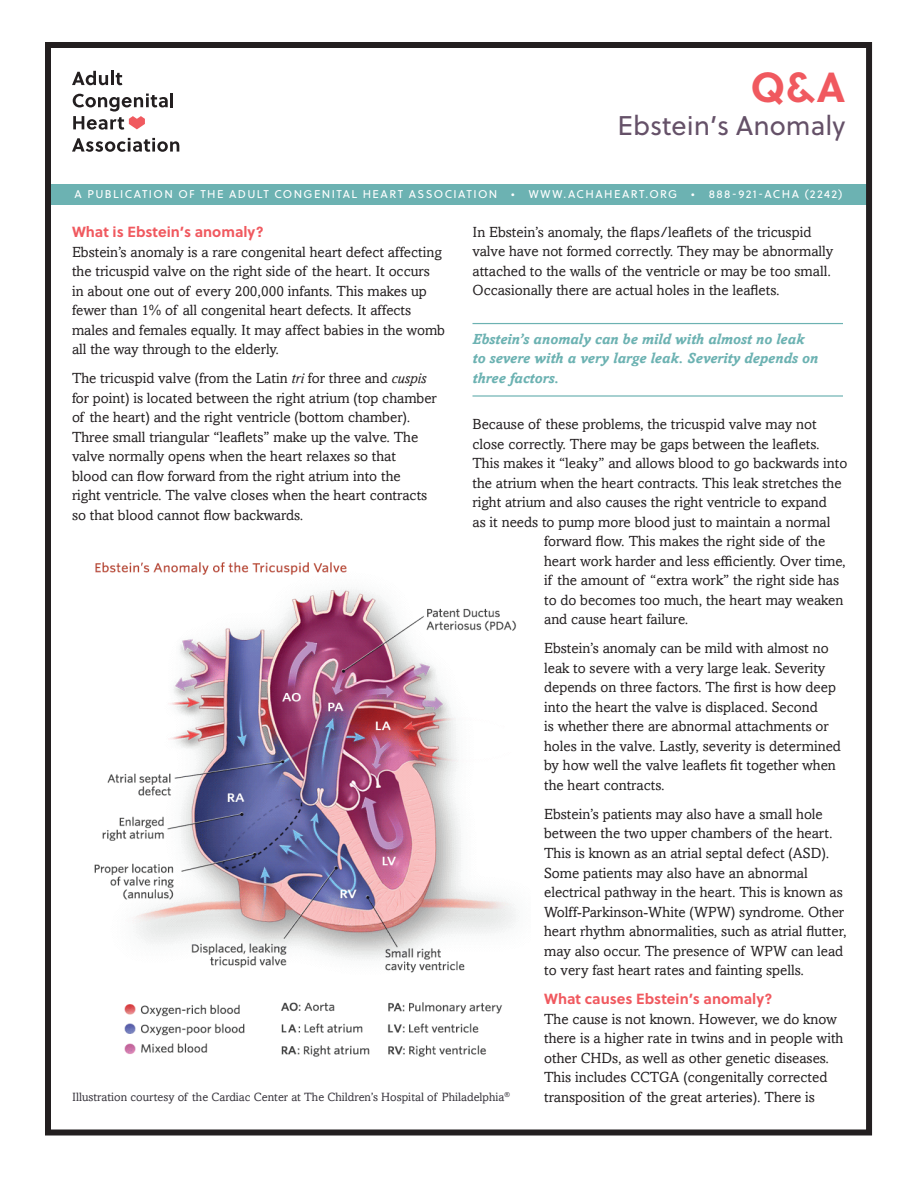
<style>
.page{position:relative;width:918px;height:1188px;background:#fff}
.page>*{position:absolute;margin:0;border:0;box-sizing:border-box;transform-origin:0 0}
.t1{font:700 42px "Soleil";color:#f0595f}
.t2{font:27px "Soleil";color:#655168}
.t3{font:14.7px/19.5px "Amasis";color:#231f20}
.t4{font:italic 700 14.7px/19.5px "Amasis";color:#6cb2b2}
.t5{font:700 14.7px "Soleil";color:#f0595f}
.t6{font:12px "Amasis";color:#38353d}
.t7{font:11.25px "Soleil";letter-spacing:.12em;color:#fff}
.s1{font-style:italic}
</style>
<div class="page">
<div style="left:50px;top:184px;width:821px;height:20px;background:#6cb2b2"></div>
<div style="left:45px;top:42px;width:827px;height:1094px;border:6px solid #231f20"></div>
<svg style="left:72px;top:71px;width:36px;height:14px"></svg>
<hr style="left:111px;top:71px;width:3px;height:14px;background:#231f20">
<svg style="left:116px;top:73px;width:6px;height:12px"></svg>
<svg style="left:72px;top:138px;width:107px;height:14px"></svg>
<svg style="left:73px;top:93px;width:100px;height:37px"></svg>
<hr style="left:472px;top:323px;width:371px;height:1px;background:#6cb2b2">
<hr style="left:472px;top:395px;width:371px;height:2px;background:#6cb2b2">
<img style="left:94px;top:562px;width:423px;height:495px">
<h1 class="t1" style="left:751px;top:55px;width:96px">Q&amp;A</h1>
<h2 class="t2" style="left:617px;top:106px;width:229px">Ebstein’s Anomaly</h2>
<p class="t7" style="left:75px;top:186px;width:769px">A PUBLICATION OF THE ADULT CONGENITAL HEART ASSOCIATION • WWW.ACHAHEART.ORG • 888-921-ACHA (2242)</p>
<p class="t3" style="left:472px;top:222px;width:362px">In Ebstein’s anomaly, the flaps/leaflets of the tricuspid valve have not formed correctly. They may be abnormally attached to the walls of the ventricle or may be too small.<br>Occasionally there are actual holes in the leaflets.</p>
<p class="t4" style="left:472px;top:329px;width:347px">Ebstein’s anomaly can be mild with almost no leak to severe with a very large leak. Severity depends on three factors.</p>
<p class="t3" style="left:472px;top:414px;width:346px">Because of these problems, the tricuspid valve may not</p>
<p class="t3" style="left:472px;top:434px;width:349px">close correctly. There may be gaps between the leaflets.</p>
<p class="t3" style="left:472px;top:453px;width:376px">This makes it “leaky” and allows blood to go backwards into</p>
<p class="t3" style="left:472px;top:473px;width:371px">the atrium when the heart contracts. This leak stretches the</p>
<p class="t3" style="left:472px;top:492px;width:356px">right atrium and also causes the right ventricle to expand</p>
<p class="t3" style="left:472px;top:512px;width:359px">as it needs to pump more blood just to maintain a normal</p>
<p class="t3" style="left:544px;top:531px;width:283px">forward flow. This makes the right side of the</p>
<p class="t3" style="left:544px;top:551px;width:303px">heart work harder and less efficiently. Over time,</p>
<p class="t3" style="left:544px;top:570px;width:297px">if the amount of “extra work” the right side has</p>
<p class="t3" style="left:544px;top:590px;width:301px">to do becomes too much, the heart may weaken</p>
<p class="t3" style="left:544px;top:609px;width:146px">and cause heart failure.</p>
<p class="t3" style="left:544px;top:639px;width:298px">Ebstein’s anomaly can be mild with almost no leak to severe with a very large leak. Severity depends on three factors. The first is how deep into the heart the valve is displaced. Second<br>is whether there are abnormal attachments or holes in the valve. Lastly, severity is determined by how well the valve leaflets fit together when the heart contracts.</p>
<p class="t3" style="left:544px;top:804px;width:304px">Ebstein’s patients may also have a small hole between the two upper chambers of the heart.<br>This is known as an atrial septal defect (ASD).<br>Some patients may also have an abnormal electrical pathway in the heart. This is known as Wolff-Parkinson-White (WPW) syndrome. Other heart rhythm abnormalities, such as atrial flutter, may also occur. The presence of WPW can lead to very fast heart rates and fainting spells.</p>
<p class="t5" style="left:544px;top:988px;width:230px">What causes Ebstein’s anomaly?</p>
<p class="t3" style="left:544px;top:1009px;width:301px">The cause is not known. However, we do know there is a higher rate in twins and in people with other CHDs, as well as other genetic diseases.<br>This includes CCTGA (congenitally corrected transposition of the great arteries). There is</p>
<p class="t5" style="left:72px;top:221px;width:193px">What is Ebstein’s anomaly?</p>
<p class="t3" style="left:72px;top:242px;width:375px">Ebstein’s anomaly is a rare congenital heart defect affecting the tricuspid valve on the right side of the heart. It occurs in about one out of every 200,000 infants. This makes up fewer than 1% of all congenital heart defects. It affects males and females equally. It may affect babies in the womb all the way through to the elderly.</p>
<p class="t3" style="left:72px;top:369px;width:366px">The tricuspid valve (from the Latin <span class="s1">tri</span> for three and <span class="s1">cuspis </span>for point) is located between the right atrium (top chamber of the heart) and the right ventricle (bottom chamber).<br>Three small triangular “leaflets” make up the valve. The valve normally opens when the heart relaxes so that<br>blood can flow forward from the right atrium into the<br>right ventricle. The valve closes when the heart contracts so that blood cannot flow backwards.</p>
<p class="t6" style="left:72px;top:1090px;width:440px">Illustration courtesy of the Cardiac Center at The Children’s Hospital of Philadelphia<sup>®</sup></p>
</div>
